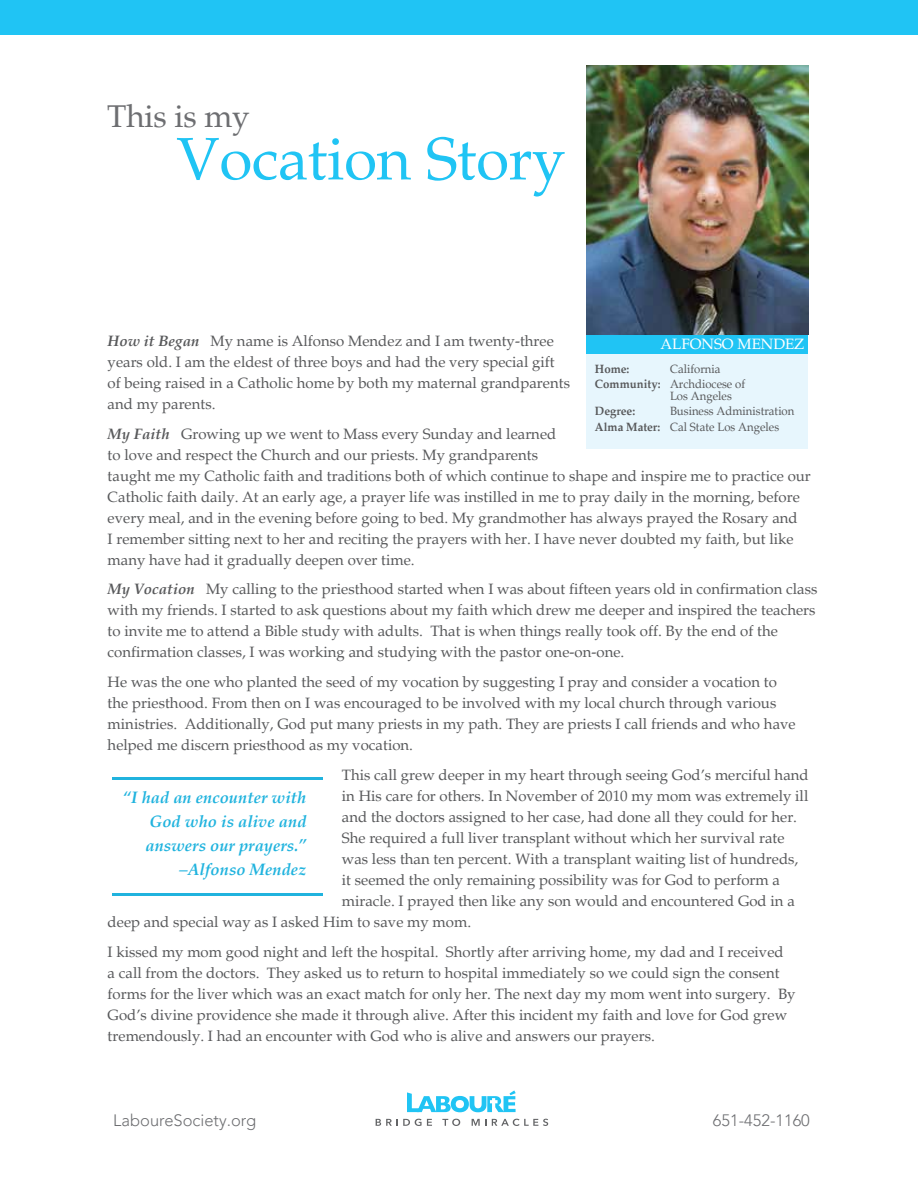
<style>
.page{position:relative;width:918px;height:1183px;background:#fff}
.page>*{position:absolute;margin:0;border:0;box-sizing:border-box;transform-origin:0 0}
.t1{font:60px "Palatino";letter-spacing:-.005em;color:#20c4f4}
.t2{font:31.5px "Palatino";letter-spacing:-.005em;color:#6d6e71}
.t3{font:italic 700 16.5px/24px "Palatino";color:#20b3de;text-align:right}
.t4{font:300 16.5px "Avenir LT Pro";color:#6d6e71}
.t5{font:15px/21px "Palatino";color:#58595b}
.t6{font:15px "Palatino";color:#fff}
.t7{font:12px/15.3px "Palatino";color:#58595b;scale:.95 1}
.t8{font:700 12px "Palatino";color:#58595b;scale:.95 1}
.s1{font-weight:700;font-style:italic}
.s2{font-weight:700}
</style>
<div class="page">
<div style="left:0;top:0;width:917px;height:35px;background:#20c4f4"></div>
<hr style="left:112px;top:776px;width:210px;height:3px;background:#20b3de">
<hr style="left:112px;top:893px;width:210px;height:3px;background:#20b3de">
<div style="left:586px;top:334px;width:222px;height:20px;background:#20c4f4"></div>
<img style="left:586px;top:66px;width:222px;height:268px">
<svg style="left:407px;top:1090px;width:108px;height:22px"></svg>
<svg style="left:375px;top:1118px;width:46px;height:7px"></svg>
<svg style="left:427px;top:1118px;width:5px;height:7px"></svg>
<svg style="left:442px;top:1118px;width:18px;height:7px"></svg>
<svg style="left:471px;top:1118px;width:8px;height:7px"></svg>
<svg style="left:485px;top:1118px;width:63px;height:7px"></svg>
<div style="left:586px;top:354px;width:222px;height:95px;background:#e7f6fd"></div>
<h2 class="t2" style="left:107px;top:97px;width:144px">This is my</h2>
<h1 class="t1" style="left:176px;top:123px;width:390px">Vocation Story</h1>
<p class="t5" style="left:108px;top:330px;width:464px"><span class="s1">How it Began</span> My name is Alfonso Mendez and I am twenty-three years old. I am the eldest of three boys and had the very special gift of being raised in a Catholic home by both my maternal grandparents and my parents.</p>
<p class="t5" style="left:108px;top:423px;width:704px"><span class="s1">My Faith</span> Growing up we went to Mass every Sunday and learned<br>to love and respect the Church and our priests. My grandparents<br>taught me my Catholic faith and traditions both of which continue to shape and inspire me to practice our Catholic faith daily. At an early age, a prayer life was instilled in me to pray daily in the morning, before every meal, and in the evening before going to bed. My grandmother has always prayed the Rosary and<br>I remember sitting next to her and reciting the prayers with her. I have never doubted my faith, but like many have had it gradually deepen over time.</p>
<p class="t5" style="left:108px;top:579px;width:711px"><span class="s1">My Vocation</span> My calling to the priesthood started when I was about fifteen years old in confirmation class with my friends. I started to ask questions about my faith which drew me deeper and inspired the teachers to invite me to attend a Bible study with adults. That is when things really took off. By the end of the confirmation classes, I was working and studying with the pastor one-on-one.</p>
<p class="t5" style="left:108px;top:671px;width:689px">He was the one who planted the seed of my vocation by suggesting I pray and consider a vocation to the priesthood. From then on I was encouraged to be involved with my local church through various ministries. Additionally, God put many priests in my path. They are priests I call friends and who have helped me discern priesthood as my vocation.</p>
<p class="t5" style="left:342px;top:764px;width:468px">This call grew deeper in my heart through seeing God’s merciful hand</p>
<p class="t5" style="left:342px;top:785px;width:468px">in His care for others. In November of 2010 my mom was extremely ill</p>
<p class="t5" style="left:342px;top:806px;width:456px">and the doctors assigned to her case, had done all they could for her.</p>
<p class="t5" style="left:342px;top:827px;width:444px">She required a full liver transplant without which her survival rate</p>
<p class="t5" style="left:342px;top:848px;width:458px">was less than ten percent. With a transplant waiting list of hundreds,</p>
<p class="t5" style="left:342px;top:869px;width:439px">it seemed the only remaining possibility was for God to perform a</p>
<p class="t5" style="left:342px;top:890px;width:454px">miracle. I prayed then like any son would and encountered God in a</p>
<p class="t5" style="left:108px;top:911px;width:365px">deep and special way as I asked Him to save my mom.</p>
<p class="t5" style="left:108px;top:941px;width:689px">I kissed my mom good night and left the hospital. Shortly after arriving home, my dad and I received<br>a call from the doctors. They asked us to return to hospital immediately so we could sign the consent forms for the liver which was an exact match for only her. The next day my mom went into surgery. By God’s divine providence she made it through alive. After this incident my faith and love for God grew tremendously. I had an encounter with God who is alive and answers our prayers.</p>
<p class="t6" style="left:660px;top:335px;width:145px">ALFONSO MENDEZ</p>
<p class="t7" style="left:595px;top:361px;width:160px;text-indent:75px">California<br><span class="s2">Community:</span> Archdiocese of</p>
<p class="t7" style="left:670px;top:388px;width:67px">Los Angeles</p>
<p class="t8" style="left:595px;top:404px;width:44px">Degree:</p>
<p class="t8" style="left:595px;top:362px;width:38px">Home:</p>
<p class="t7" style="left:595px;top:404px;width:211px;text-indent:75px">Business Administration<br><span class="s2">Alma Mater:</span> Cal State Los Angeles</p>
<p class="t3" style="left:123px;top:785px;width:185px">“I had an encounter with<br>God who is alive and answers our prayers.” –Alfonso Mendez</p>
<p class="t4" style="left:113px;top:1110px;width:144px">LaboureSociety.org</p>
<p class="t4" style="left:712px;top:1110px;width:98px">651-452-1160</p>
</div>
